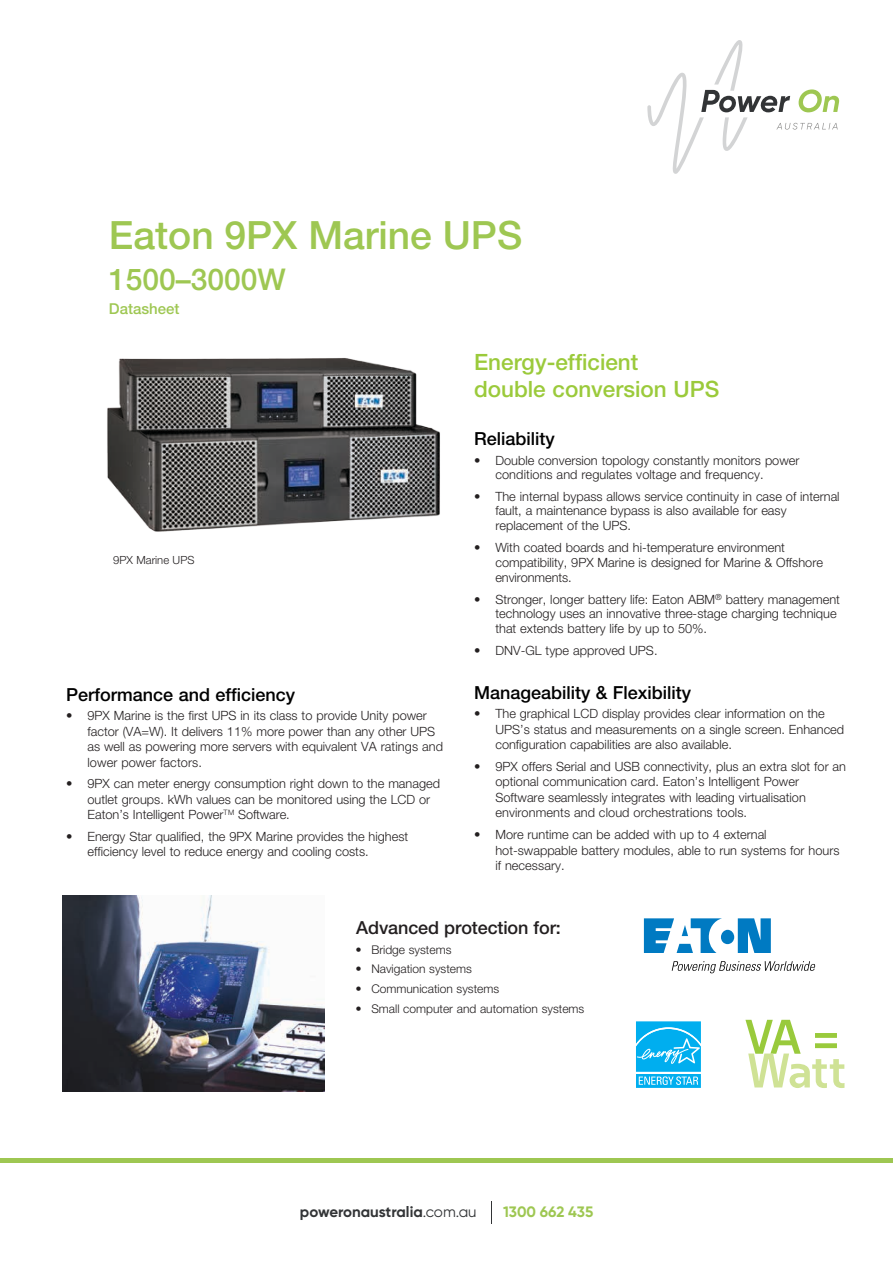
<style>
.page{position:relative;width:893px;height:1263px;background:#fff}
.page>*{position:absolute;margin:0;border:0;box-sizing:border-box;transform-origin:0 0}
.t1{font:500 39px "Helvetica Neue LT Std";color:#9ec752}
.t2{font:500 30px "Helvetica Neue LT Std";color:#9ec752}
.t3{font:500 22.5px/27px "Helvetica Neue LT Std";color:#9bca3b}
.t4{font:500 18px "Helvetica Neue LT Std";color:#000}
.t5{font:500 18px "Helvetica Neue LT Std";letter-spacing:-.005em;color:#231f20}
.t6{font:700 15px "Gilroy";color:#323436}
.t7{font:700 15px "Gilroy";color:#9ec752}
.t8{font:500 15px "Helvetica Neue LT Std";color:#9ec752}
.t9{font:300 12.75px/14.9px "Helvetica Neue LT Std";color:#231f20}
.t10{font:300 12px "Helvetica Neue LT Std";color:#231f20}
.t11{font:300 11.25px "Helvetica Neue LT Std";color:#231f20}
.s1{font-family:"Univers LT Std"}
.s2{font-family:"Univers LT Std";font-weight:400}
.s3{font-weight:400}
</style>
<div class="page">
<img style="left:107px;top:358px;width:333px;height:174px">
<img style="left:62px;top:895px;width:263px;height:197px">
<svg style="left:636px;top:1021px;width:65px;height:67px;background:#2ebcf1"></svg>
<svg style="left:745px;top:1020px;width:99px;height:68px"></svg>
<svg style="left:644px;top:918px;width:127px;height:35px"></svg>
<svg style="left:672px;top:961px;width:144px;height:12px"></svg>
<svg style="left:647px;top:40px;width:193px;height:134px"></svg>
<hr style="left:0;top:1158px;width:893px;height:4px;background:#9ec752">
<svg style="left:491px;top:1201px;width:1px;height:23px"></svg>
<h1 class="t1" style="left:109px;top:212px;width:415px">Eaton 9PX Marine UPS</h1>
<h2 class="t2" style="left:109px;top:261px;width:178px">1500–3000W</h2>
<p class="t8" style="left:109px;top:299px;width:72px">Datasheet</p>
<p class="t11" style="left:113px;top:553px;width:83px">9PX Marine UPS</p>
<h3 class="t4" style="left:66px;top:684px;width:230px">Performance and efficiency</h3>
<p class="t9" style="left:88px;top:707px;width:357px;line-height:15.5px;text-indent:-21px"><span class="s1">•</span> 9PX Marine is the first UPS in its class to provide Unity power factor (VA=W). It delivers 11% more power than any other UPS as well as powering more servers with equivalent VA ratings and lower power factors.</p>
<p class="t9" style="left:88px;top:776px;width:354px;line-height:15.3px;text-indent:-21px"><span class="s1">•</span> 9PX can meter energy consumption right down to the managed outlet groups. kWh values can be monitored using the LCD or<br>Eaton’s Intelligent Power<sup>TM</sup> Software.</p>
<p class="t9" style="left:88px;top:828px;width:322px;text-indent:-21px"><span class="s1">•</span> Energy Star qualified, the 9PX Marine provides the highest efficiency level to reduce energy and cooling costs.</p>
<h3 class="t3" style="left:474px;top:348px;width:247px">Energy-efficient<br>double conversion UPS</h3>
<h3 class="t4" style="left:474px;top:428px;width:82px">Reliability</h3>
<p class="t9" style="left:495px;top:453px;width:306px;line-height:14px;text-indent:-21px"><span class="s1">•</span> Double conversion topology constantly monitors power conditions and regulates voltage and frequency.</p>
<p class="t9" style="left:495px;top:488px;width:346px;text-indent:-21px"><span class="s1">•</span> The internal bypass allows service continuity in case of internal fault, a maintenance bypass is also available for easy replacement of the UPS.</p>
<p class="t9" style="left:495px;top:540px;width:329px;text-indent:-21px"><span class="s1">•</span> With coated boards and hi-temperature environment compatibility, 9PX Marine is designed for Marine &amp; Offshore environments.</p>
<p class="t9" style="left:495px;top:591px;width:346px;text-indent:-21px"><span class="s1">•</span> Stronger, longer battery life: Eaton ABM<sup>®</sup> battery management technology uses an innovative three-stage charging technique that extends battery life by up to 50%.</p>
<p class="t9" style="left:474px;top:643px;width:185px"><span class="s1">•</span> DNV-GL type approved UPS.</p>
<h3 class="t4" style="left:474px;top:682px;width:219px">Manageability &amp; Flexibility</h3>
<p class="t9" style="left:495px;top:706px;width:350px;line-height:15.3px;text-indent:-21px"><span class="s1">•</span> The graphical LCD display provides clear information on the<br>UPS’s status and measurements on a single screen. Enhanced configuration capabilities are also available.</p>
<p class="t9" style="left:495px;top:758px;width:352px;line-height:15.5px;text-indent:-21px"><span class="s1">•</span> 9PX offers Serial and USB connectivity, plus an extra slot for an optional communication card. Eaton’s Intelligent Power Software seamlessly integrates with leading virtualisation environments and cloud orchestrations tools.</p>
<p class="t9" style="left:495px;top:826px;width:346px;line-height:15.8px;text-indent:-21px"><span class="s1">•</span> More runtime can be added with up to 4 external hot-swappable battery modules, able to run systems for hours if necessary.</p>
<h3 class="t5" style="left:356px;top:917px;width:206px">Advanced protection for:</h3>
<p class="t10" style="left:356px;top:942px;width:97px"><span class="s2">•</span> Bridge systems</p>
<p class="t10" style="left:356px;top:962px;width:117px"><span class="s2">•</span> Navigation systems</p>
<p class="t10" style="left:356px;top:981px;width:144px"><span class="s2">•</span> Communication systems</p>
<p class="t10" style="left:356px;top:1001px;width:229px"><span class="s2">•</span> Small computer and automation systems</p>
<p class="t6" style="left:300px;top:1202px;width:178px">poweronaustralia<span class="s3">.com.au</span></p>
<p class="t7" style="left:503px;top:1202px;width:92px">1300 662 435</p>
</div>
